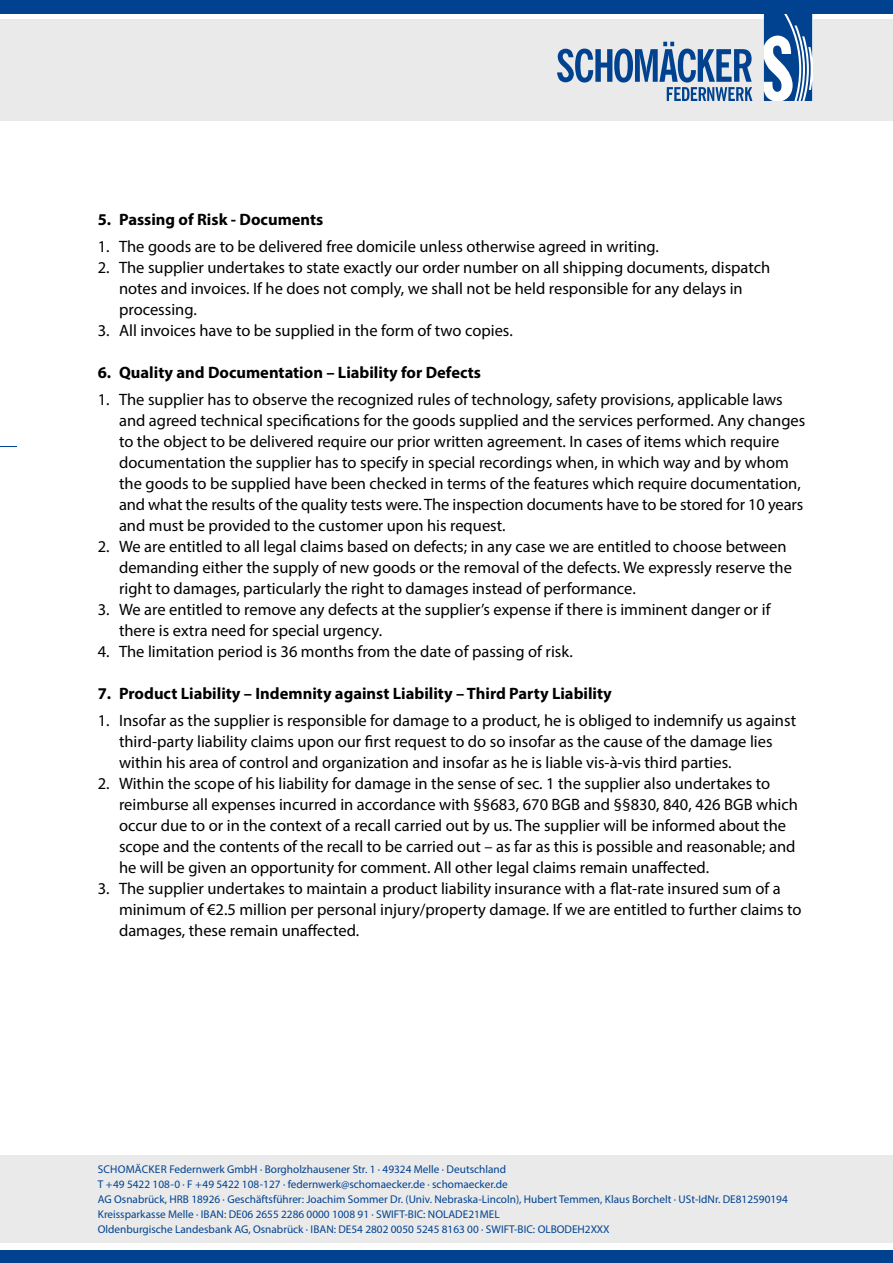
<style>
.page{position:relative;width:893px;height:1263px;background:#fff}
.page>*{position:absolute;margin:0;border:0;box-sizing:border-box;transform-origin:0 0}
.t1{font:16.5px/21px "Myriad Pro";color:#000}
.t2{font:700 16.5px "Myriad Pro";color:#000}
.t3{font:11.25px/15px "Myriad Pro";color:#00428f}
</style>
<div class="page">
<div style="left:0;top:19px;width:893px;height:102px;background:#eaeaeb"></div>
<div style="left:0;top:0;width:893px;height:13px;background:#00428f"></div>
<div style="left:0;top:1250px;width:893px;height:13px;background:#00428f"></div>
<svg style="left:557px;top:42px;width:195px;height:59px"></svg>
<svg style="left:764px;top:13px;width:48px;height:88px;background:#678ebc"></svg>
<svg style="left:0;top:446px;width:17px;height:1px"></svg>
<div style="left:0;top:1155px;width:893px;height:88px;background:#eaeaeb"></div>
<p class="t2" style="left:98px;top:209px;width:227px">5. Passing of Risk - Documents</p>
<p class="t1" style="left:98px;top:236px;width:563px">1. The goods are to be delivered free domicile unless otherwise agreed in writing.</p>
<p class="t1" style="left:119px;top:257px;width:653px;text-indent:-21px">2. The supplier undertakes to state exactly our order number on all shipping documents, dispatch notes and invoices. If he does not comply, we shall not be held responsible for any delays in processing.</p>
<p class="t1" style="left:98px;top:320px;width:416px">3. All invoices have to be supplied in the form of two copies.</p>
<p class="t2" style="left:98px;top:362px;width:385px">6. Quality and Documentation – Liability for Defects</p>
<p class="t1" style="left:119px;top:389px;width:688px;text-indent:-21px">1. The supplier has to observe the recognized rules of technology, safety provisions, applicable laws and agreed technical specifications for the goods supplied and the services performed. Any changes to the object to be delivered require our prior written agreement. In cases of items which require documentation the supplier has to specify in special recordings when, in which way and by whom the goods to be supplied have been checked in terms of the features which require documentation, and what the results of the quality tests were. The inspection documents have to be stored for 10 years and must be provided to the customer upon his request.</p>
<p class="t1" style="left:119px;top:536px;width:674px;text-indent:-21px">2. We are entitled to all legal claims based on defects; in any case we are entitled to choose between demanding either the supply of new goods or the removal of the defects. We expressly reserve the right to damages, particularly the right to damages instead of performance.</p>
<p class="t1" style="left:119px;top:599px;width:653px;text-indent:-21px">3. We are entitled to remove any defects at the supplier’s expense if there is imminent danger or if there is extra need for special urgency.</p>
<p class="t1" style="left:98px;top:641px;width:476px">4. The limitation period is 36 months from the date of passing of risk.</p>
<p class="t2" style="left:98px;top:683px;width:516px">7. Product Liability – Indemnity against Liability – Third Party Liability</p>
<p class="t1" style="left:119px;top:710px;width:679px;text-indent:-21px">1. Insofar as the supplier is responsible for damage to a product, he is obliged to indemnify us against third-party liability claims upon our first request to do so insofar as the cause of the damage lies within his area of control and organization and insofar as he is liable vis-à-vis third parties.</p>
<p class="t1" style="left:119px;top:773px;width:680px;text-indent:-21px">2. Within the scope of his liability for damage in the sense of sec. 1 the supplier also undertakes to reimburse all expenses incurred in accordance with §§683, 670 BGB and §§830, 840, 426 BGB which occur due to or in the context of a recall carried out by us. The supplier will be informed about the scope and the contents of the recall to be carried out – as far as this is possible and reasonable; and he will be given an opportunity for comment. All other legal claims remain unaffected.</p>
<p class="t1" style="left:119px;top:878px;width:684px;text-indent:-21px">3. The supplier undertakes to maintain a product liability insurance with a flat-rate insured sum of a minimum of €2.5 million per personal injury/property damage. If we are entitled to further claims to damages, these remain unaffected.</p>
<p class="t3" style="left:98px;top:1162px;width:691px">SCHOMÄCKER Federnwerk GmbH · Borgholzhausener Str. 1 · 49324 Melle · Deutschland<br>T +49 5422 108-0 · F +49 5422 108-127 · federnwerk@schomaecker.de · schomaecker.de<br>AG Osnabrück, HRB 18926 · Geschäftsführer: Joachim Sommer Dr. (Univ. Nebraska-Lincoln), Hubert Temmen, Klaus Borchelt · USt-IdNr. DE812590194<br>Kreissparkasse Melle · IBAN: DE06 2655 2286 0000 1008 91 · SWIFT-BIC: NOLADE21MEL<br>Oldenburgische Landesbank AG, Osnabrück · IBAN: DE54 2802 0050 5245 8163 00 · SWIFT-BIC: OLBODEH2XXX</p>
</div>
